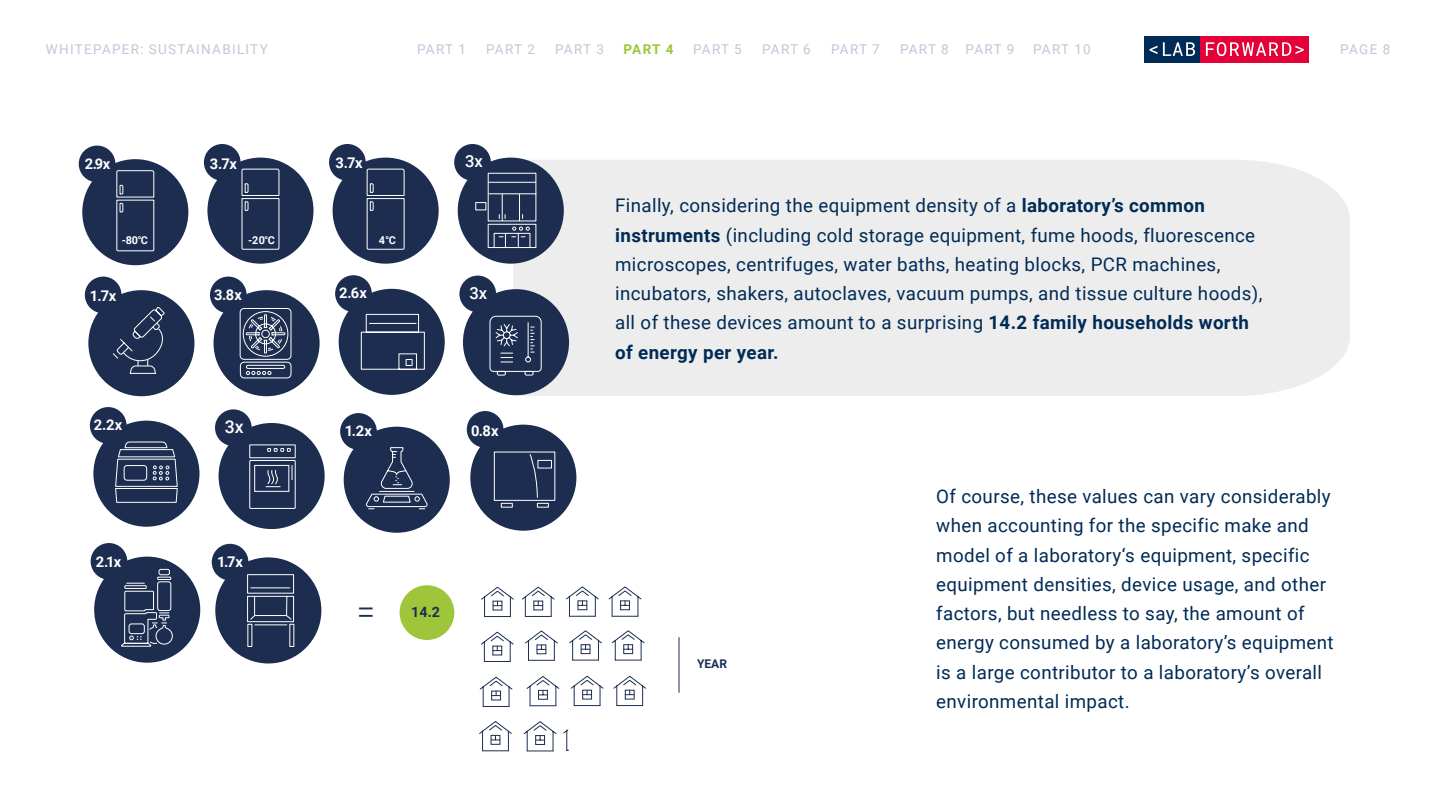
<style>
.page{position:relative;width:1440px;height:810px;background:#fff}
.page>*{position:absolute;margin:0;border:0;box-sizing:border-box;transform-origin:0 0}
.t1{font:300 36.38px "Roboto";color:#1b2f51;scale:.91 1}
.t2{font:18.75px/29.2px "Roboto";letter-spacing:.02em;color:#002b56}
.t3{font:500 17.62px "Roboto";color:#fff}
.t4{font:500 16.65px "Roboto";color:#fff}
.t5{font:700 14.7px "Roboto";color:#fff}
.t6{font:700 14.33px "Roboto";color:#1b2f51}
.t7{font:13.5px "Roboto";letter-spacing:.095em;color:#c2c6d8}
.t8{font:13.5px "Roboto";letter-spacing:.055em;color:#c2c6d8}
.t9{font:700 13.5px "Roboto";color:#9fc63b}
.t10{font:700 12px "Roboto";color:#1b2f51}
.t11{font:700 10.88px "Roboto";color:#fff}
.s1{font-weight:700}
</style>
<div class="page">
<div style="left:1200px;top:36px;width:109px;height:26px;background:#e40138"></div>
<div style="left:1144px;top:36px;width:56px;height:26px;background:#002b56"></div>
<svg style="left:1150px;top:42px;width:45px;height:14px"></svg>
<svg style="left:1206px;top:42px;width:98px;height:14px"></svg>
<div style="left:513px;top:160px;width:837px;height:236px;background:#ededed"></div>
<div style="left:82px;top:159px;width:106px;height:106px;background:#1c2d50;border-radius:50%"></div>
<svg style="left:116px;top:170px;width:39px;height:82px"></svg>
<div style="left:79px;top:146px;width:36px;height:36px;background:#1c2d50;border-radius:50%"></div>
<div style="left:207px;top:158px;width:107px;height:106px;background:#1c2d50;border-radius:50%"></div>
<svg style="left:241px;top:168px;width:39px;height:82px"></svg>
<div style="left:204px;top:144px;width:37px;height:37px;background:#1c2d50;border-radius:50%"></div>
<div style="left:333px;top:158px;width:106px;height:106px;background:#1c2d50;border-radius:50%"></div>
<svg style="left:366px;top:168px;width:39px;height:82px"></svg>
<div style="left:329px;top:144px;width:37px;height:37px;background:#1c2d50;border-radius:50%"></div>
<div style="left:458px;top:158px;width:106px;height:106px;background:#1c2d50;border-radius:50%"></div>
<div style="left:454px;top:144px;width:37px;height:37px;background:#1c2d50;border-radius:50%"></div>
<svg style="left:475px;top:172px;width:62px;height:76px"></svg>
<div style="left:88px;top:290px;width:106px;height:106px;background:#1c2d50;border-radius:50%"></div>
<div style="left:85px;top:277px;width:37px;height:36px;background:#1c2d50;border-radius:50%"></div>
<svg style="left:112px;top:307px;width:53px;height:49px"></svg>
<div style="left:214px;top:290px;width:106px;height:106px;background:#1c2d50;border-radius:50%"></div>
<div style="left:210px;top:277px;width:37px;height:36px;background:#1c2d50;border-radius:50%"></div>
<svg style="left:239px;top:308px;width:53px;height:5px"></svg>
<div style="left:339px;top:289px;width:106px;height:106px;background:#1c2d50;border-radius:50%"></div>
<div style="left:335px;top:275px;width:37px;height:37px;background:#1c2d50;border-radius:50%"></div>
<div style="left:463px;top:289px;width:106px;height:106px;background:#1c2d50;border-radius:50%"></div>
<div style="left:459px;top:276px;width:37px;height:36px;background:#1c2d50;border-radius:50%"></div>
<svg style="left:489px;top:315px;width:53px;height:61px"></svg>
<div style="left:93px;top:421px;width:106px;height:106px;background:#1c2d50;border-radius:50%"></div>
<div style="left:90px;top:407px;width:37px;height:37px;background:#1c2d50;border-radius:50%"></div>
<div style="left:94px;top:557px;width:106px;height:106px;background:#1c2d50;border-radius:50%"></div>
<div style="left:91px;top:543px;width:36px;height:37px;background:#1c2d50;border-radius:50%"></div>
<div style="left:470px;top:425px;width:106px;height:106px;background:#1c2d50;border-radius:50%"></div>
<div style="left:467px;top:411px;width:36px;height:37px;background:#1c2d50;border-radius:50%"></div>
<svg style="left:121px;top:451px;width:435px;height:196px"></svg>
<svg style="left:124px;top:568px;width:49px;height:77px"></svg>
<div style="left:215px;top:557px;width:106px;height:106px;background:#1c2d50;border-radius:50%"></div>
<div style="left:212px;top:544px;width:36px;height:36px;background:#1c2d50;border-radius:50%"></div>
<svg style="left:247px;top:574px;width:48px;height:73px"></svg>
<svg style="left:478px;top:586px;width:168px;height:166px"></svg>
<hr style="left:679px;top:637px;width:1px;height:56px;background:#1b2f51">
<svg style="left:115px;top:313px;width:310px;height:190px"></svg>
<p class="t7" style="left:46px;top:39px;width:223px">WHITEPAPER: SUSTAINABILITY</p>
<p class="t7" style="left:417px;top:39px;width:50px">PART 1</p>
<p class="t7" style="left:486px;top:39px;width:50px">PART 2</p>
<p class="t7" style="left:555px;top:39px;width:50px">PART 3</p>
<p class="t9" style="left:624px;top:39px;width:51px">PART 4</p>
<p class="t7" style="left:693px;top:39px;width:50px">PART 5</p>
<p class="t7" style="left:762px;top:39px;width:50px">PART 6</p>
<p class="t7" style="left:831px;top:39px;width:50px">PART 7</p>
<p class="t8" style="left:900px;top:39px;width:116px">PART 8 PART 9</p>
<p class="t7" style="left:1033px;top:39px;width:59px">PART 10</p>
<p class="t7" style="left:1340px;top:39px;width:52px">PAGE 8</p>
<p class="t5" style="left:85px;top:153px;width:27px">2.9x</p>
<p class="t5" style="left:210px;top:153px;width:29px">3.7x</p>
<p class="t5" style="left:335px;top:152px;width:29px">3.7x</p>
<p class="t11" style="left:122px;top:232px;width:28px">-80°C</p>
<p class="t11" style="left:248px;top:232px;width:28px">-20°C</p>
<p class="t11" style="left:379px;top:232px;width:19px">4°C</p>
<p class="t5" style="left:90px;top:285px;width:28px">1.7x</p>
<p class="t5" style="left:214px;top:284px;width:29px">3.8x</p>
<p class="t5" style="left:339px;top:283px;width:30px">2.6x</p>
<p class="t4" style="left:465px;top:150px;width:19px">3x</p>
<p class="t4" style="left:469px;top:281px;width:19px">3x</p>
<p class="t5" style="left:94px;top:415px;width:30px">2.2x</p>
<p class="t3" style="left:225px;top:414px;width:20px">3x</p>
<p class="t5" style="left:96px;top:551px;width:27px">2.1x</p>
<p class="t5" style="left:217px;top:551px;width:27px">1.7x</p>
<p class="t5" style="left:345px;top:420px;width:29px">1.2x</p>
<p class="t5" style="left:471px;top:420px;width:29px">0.8x</p>
<h1 class="t1" style="left:357px;top:586px;width:22px">=</h1>
<p class="t6" style="left:411px;top:602px;width:30px">14.2</p>
<p class="t2" style="left:615px;top:190px;width:649px">Finally, considering the equipment density of a <span class="s1">laboratory’s common instruments</span> (including cold storage equipment, fume hoods, fluorescence microscopes, centrifuges, water baths, heating blocks, PCR machines, incubators, shakers, autoclaves, vacuum pumps, and tissue culture hoods), all of these devices amount to a surprising <span class="s1">14.2 family households worth of energy per year.</span></p>
<p class="t10" style="left:697px;top:655px;width:31px">YEAR</p>
<p class="t2" style="left:936px;top:481px;width:399px">Of course, these values can vary considerably when accounting for the specific make and model of a laboratory‘s equipment, specific equipment densities, device usage, and other factors, but needless to say, the amount of energy consumed by a laboratory’s equipment is a large contributor to a laboratory’s overall environmental impact.</p>
</div>
